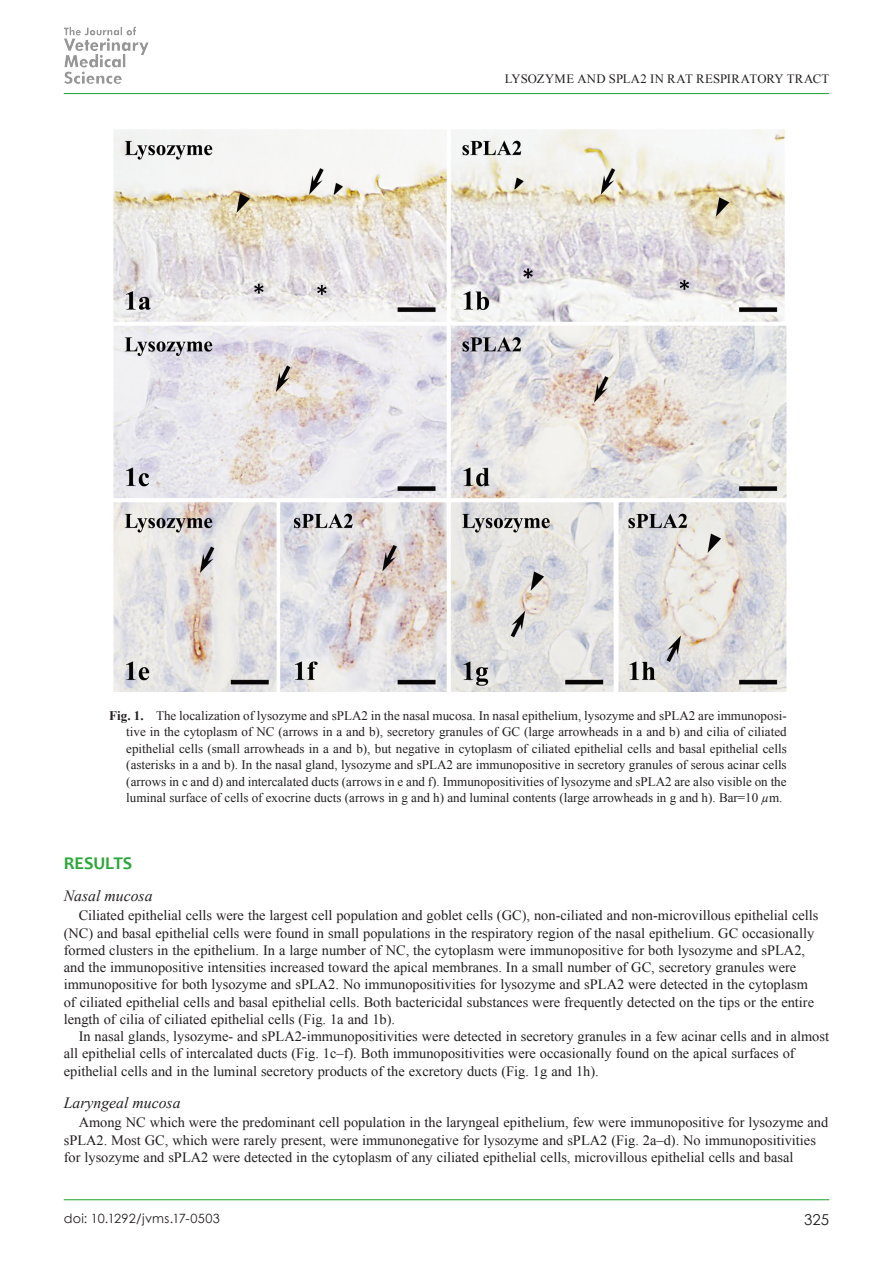
<style>
.page{position:relative;width:893px;height:1263px;background:#fff}
.page>*{position:absolute;margin:0;border:0;box-sizing:border-box;transform-origin:0 0}
.t1{font:700 18px "Candara";color:#2aa738}
.t2{font:italic 15.75px "Times New Roman";color:#231f20}
.t3{font:15px "Century Gothic";color:#231f20}
.t4{font:14.25px/17.2px "Times New Roman";color:#231f20}
.t5{font:13.05px/16.5px "Times New Roman";color:#231f20;text-align:justify}
.t6{font:12.75px "Times New Roman";letter-spacing:.01em;color:#231f20}
.t7{font:12.75px "Century Gothic";letter-spacing:.02em;color:#231f20}
.s1{font-weight:700}
.s2{font-style:italic}
</style>
<div class="page">
<img style="left:64px;top:27px;width:74px;height:24px">
<hr style="left:64px;top:93px;width:765px;height:1px;background:#2aa738">
<hr style="left:64px;top:1199px;width:765px;height:1px;background:#2aa738">
<img style="left:113px;top:129px;width:674px;height:562px">
<p class="t6" style="left:505px;top:70px;width:326px">LYSOZYME AND SPLA2 IN RAT RESPIRATORY TRACT</p>
<p class="t5" style="left:126px;top:707px;width:662px;text-indent:-17px"><span class="s1">Fig. 1.</span> The localization of lysozyme and sPLA2 in the nasal mucosa. In nasal epithelium, lysozyme and sPLA2 are immunoposi&shy;tive in the cytoplasm of NC (arrows in a and b), secretory granules of GC (large arrowheads in a and b) and cilia of ciliated epithelial cells (small arrowheads in a and b), but negative in cytoplasm of ciliated epithelial cells and basal epithelial cells (asterisks in a and b). In the nasal gland, lysozyme and sPLA2 are immunopositive in secretory granules of serous acinar cells (arrows in c and d) and intercalated ducts (arrows in e and f). Immunopositivities of lysozyme and sPLA2 are also visible on the luminal surface of cells of exocrine ducts (arrows in g and h) and luminal contents (large arrowheads in g and h). Bar=10 <span class="s2">µ</span>m.</p>
<p class="t1" style="left:64px;top:851px;width:70px">RESULTS</p>
<p class="t2" style="left:64px;top:885px;width:90px">Nasal mucosa</p>
<p class="t4" style="left:64px;top:907px;width:756px;text-indent:15px">Ciliated epithelial cells were the largest cell population and goblet cells (GC), non-ciliated and non-microvillous epithelial cells (NC) and basal epithelial cells were found in small populations in the respiratory region of the nasal epithelium. GC occasionally formed clusters in the epithelium. In a large number of NC, the cytoplasm were immunopositive for both lysozyme and sPLA2, and the immunopositive intensities increased toward the apical membranes. In a small number of GC, secretory granules were immunopositive for both lysozyme and sPLA2. No immunopositivities for lysozyme and sPLA2 were detected in the cytoplasm of ciliated epithelial cells and basal epithelial cells. Both bactericidal substances were frequently detected on the tips or the entire length of cilia of ciliated epithelial cells (Fig. 1a and 1b).</p>
<p class="t4" style="left:64px;top:1027px;width:767px;text-indent:15px">In nasal glands, lysozyme- and sPLA2-immunopositivities were detected in secretory granules in a few acinar cells and in almost all epithelial cells of intercalated ducts (Fig. 1c–f). Both immunopositivities were occasionally found on the apical surfaces of epithelial cells and in the luminal secretory products of the excretory ducts (Fig. 1g and 1h).</p>
<p class="t2" style="left:64px;top:1092px;width:118px">Laryngeal mucosa</p>
<p class="t4" style="left:64px;top:1114px;width:766px;text-indent:15px">Among NC which were the predominant cell population in the laryngeal epithelium, few were immunopositive for lysozyme and sPLA2. Most GC, which were rarely present, were immunonegative for lysozyme and sPLA2 (Fig. 2a–d). No immunopositivities for lysozyme and sPLA2 were detected in the cytoplasm of any ciliated epithelial cells, microvillous epithelial cells and basal</p>
<p class="t7" style="left:64px;top:1209px;width:158px">doi: 10.1292/jvms.17-0503</p>
<p class="t3" style="left:804px;top:1209px;width:27px">325</p>
</div>
